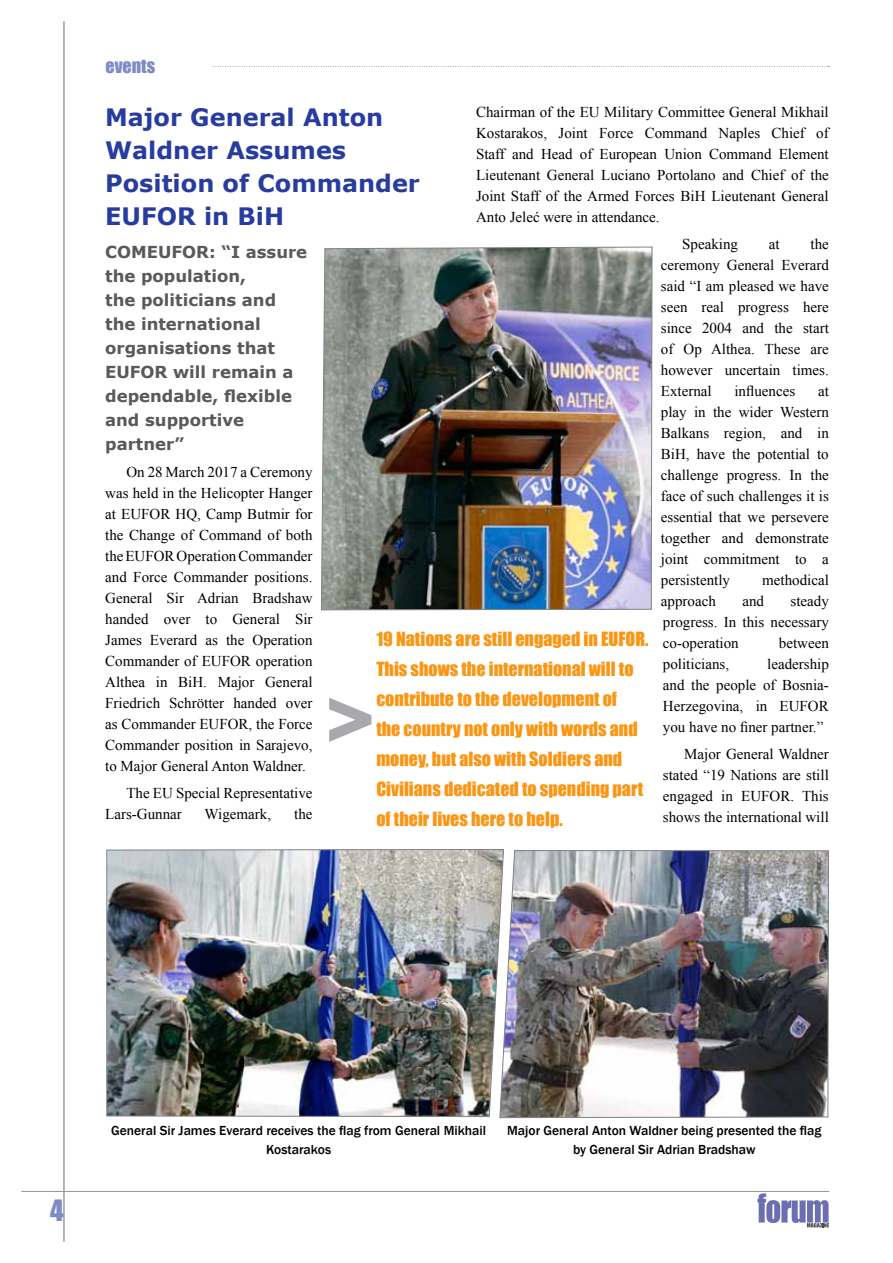
<style>
.page{position:relative;width:893px;height:1263px;background:#fff}
.page>*{position:absolute;margin:0;border:0;box-sizing:border-box;transform-origin:0 0}
.t1{font:90px "Impact";color:#a7a9ac}
.t2{font:27px "Impact";color:#7e8ac6}
.t3{font:700 24px/33px "Verdana";color:#283ca0}
.t4{font:18px/30px "Impact";color:#fa9614}
.t5{font:18px "Impact";color:#7e8ac6}
.t6{font:700 16.5px/24px "Verdana";color:#58595b}
.t7{font:15px/21px "Times New Roman";color:#000;text-align:justify}
.t8{font:500 13.5px/19.5px "Franklin Gothic";color:#000;text-align:center}
</style>
<div class="page">
<svg style="left:757px;top:1193px;width:72px;height:34px"></svg>
<hr style="left:64px;top:21px;width:1px;height:1221px;background:#6d6e71">
<hr style="left:21px;top:1191px;width:808px;height:1px;background:#939598">
<svg style="left:213px;top:66px;width:616px;height:1px"></svg>
<img style="left:499px;top:850px;width:330px;height:268px">
<img style="left:321px;top:246px;width:332px;height:365px">
<img style="left:106px;top:849px;width:398px;height:268px">
<p class="t5" style="left:106px;top:52px;width:51px">events</p>
<p class="t7" style="left:476px;top:101px;width:354px">Chairman of the EU Military Committee General Mikhail Kostarakos, Joint Force Command Naples Chief of Staff and Head of European Union Command Element Lieutenant General Luciano Portolano and Chief of the Joint Staff of the Armed Forces BiH Lieutenant General Anto Jeleć were in attendance.</p>
<p class="t7" style="left:682px;top:233px;width:57px">Speaking</p>
<p class="t7" style="left:769px;top:233px;width:12px">at</p>
<h3 class="t3" style="left:105px;top:100px;width:316px">Major General Anton<br>Waldner Assumes<br>Position of Commander<br>EUFOR in BiH</h3>
<p class="t6" style="left:105px;top:240px;width:204px">COMEUFOR: “I assure the population,<br>the politicians and the international organisations that<br>EUFOR will remain a dependable, flexible and supportive partner”</p>
<p class="t7" style="left:105px;top:461px;width:209px;text-indent:21px">On 28 March 2017 a Ceremony was held in the Helicopter Hanger at EUFOR HQ, Camp Butmir for the Change of Command of both the EUFOR Operation Commander and Force Commander positions.<br>General Sir Adrian Bradshaw handed over to General Sir James Everard as the Operation Commander of EUFOR operation Althea in BiH. Major General Friedrich Schrötter handed over as Commander EUFOR, the Force Commander position in Sarajevo, to Major General Anton Waldner.</p>
<p class="t7" style="left:105px;top:782px;width:209px;text-indent:21px">The EU Special Representative<br>Lars-Gunnar</p>
<p class="t7" style="left:661px;top:233px;width:169px;text-indent:150px">the ceremony General Everard said “I am pleased we have seen real progress here since 2004 and the start of Op Althea. These are however uncertain times.<br>External</p>
<p class="t7" style="left:734px;top:380px;width:62px">influences</p>
<p class="t7" style="left:661px;top:380px;width:169px;text-indent:157px">at play in the wider Western Balkans region, and in BiH, have the potential to challenge progress. In the face of such challenges it is essential that we persevere together and demonstrate joint commitment to a persistently</p>
<p class="t7" style="left:762px;top:569px;width:68px">methodical</p>
<p class="t7" style="left:661px;top:590px;width:56px">approach</p>
<p class="t7" style="left:742px;top:590px;width:23px">and</p>
<p class="t7" style="left:663px;top:590px;width:167px;text-indent:128px">steady progress. In this necessary co-operation</p>
<p class="t4" style="left:376px;top:623px;width:274px">19 Nations are still engaged in EUFOR.<br>This shows the international will to contribute to the development of<br>the country not only with words and money, but also with Soldiers and Civilians dedicated to spending part of their lives here to help.</p>
<p class="t7" style="left:779px;top:632px;width:51px">between</p>
<p class="t7" style="left:663px;top:653px;width:68px">politicians,</p>
<p class="t7" style="left:663px;top:653px;width:167px;text-indent:104px">leadership and the people of Bosnia-Herzegovina, in EUFOR you have no finer partner.”</p>
<p class="t7" style="left:663px;top:743px;width:167px;text-indent:21px">Major General Waldner stated “19 Nations are still engaged in EUFOR. This shows the international will</p>
<h1 class="t1" style="left:326px;top:651px;width:49px">&gt;</h1>
<p class="t7" style="left:205px;top:803px;width:68px">Wigemark,</p>
<p class="t7" style="left:294px;top:803px;width:20px">the</p>
<h2 class="t2" style="left:50px;top:1189px;width:15px">4</h2>
<p class="t8" style="left:111px;top:1121px;width:377px">General Sir James Everard receives the flag from General Mikhail<br>Kostarakos</p>
<p class="t8" style="left:507px;top:1121px;width:316px">Major General Anton Waldner being presented the flag by General Sir Adrian Bradshaw</p>
</div>
